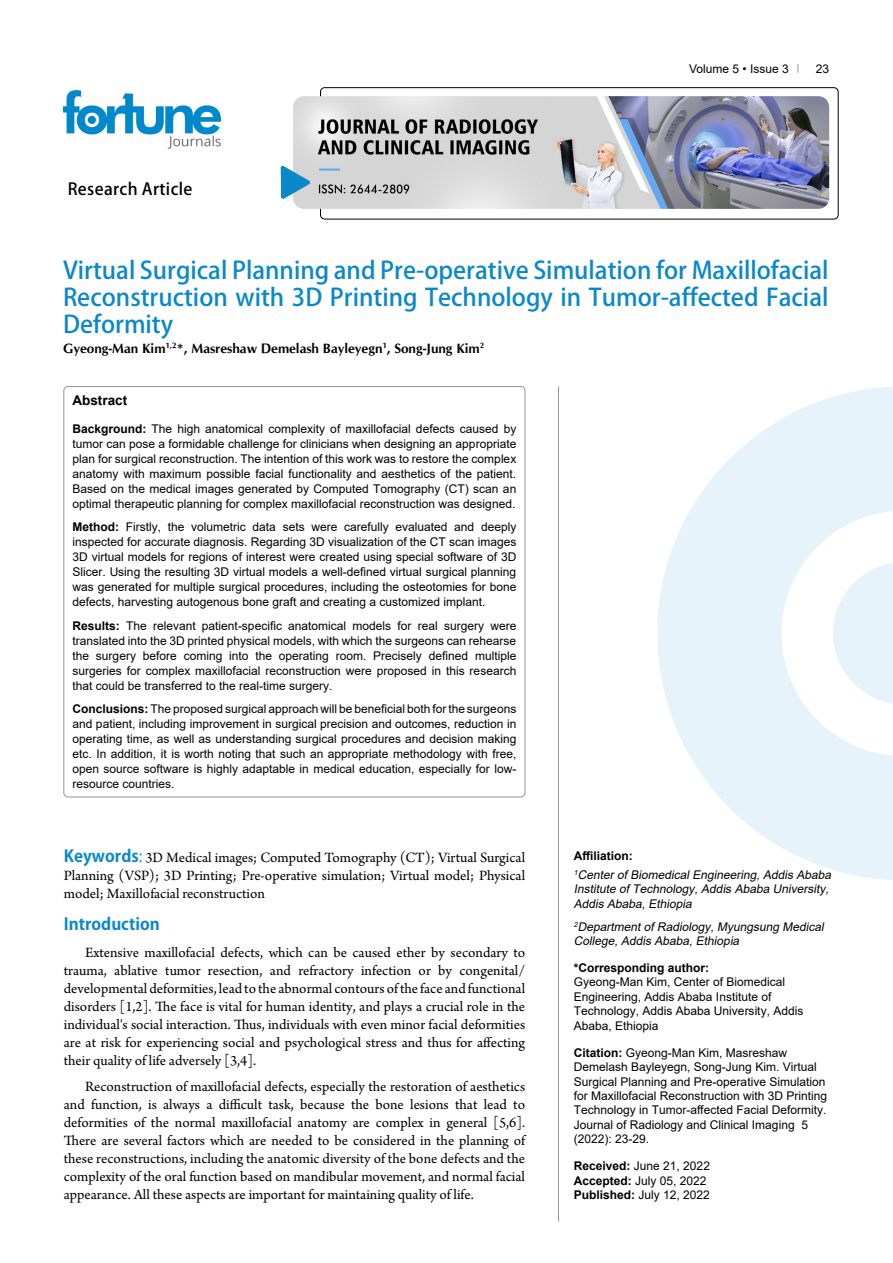
<style>
.page{position:relative;width:893px;height:1263px;background:#fff}
.page>*{position:absolute;margin:0;border:0;box-sizing:border-box;transform-origin:0 0}
.t1{font:24px/27px "Adobe Heiti Std";color:#0a88ca;text-align:justify}
.t2{font:16.5px "Adobe Heiti Std";letter-spacing:.02em;color:#000}
.t3{font:700 16.5px "Koz Go Pr 6 N";color:#0a88ca}
.t4{font:15px/18px "Arno Pro";color:#000;text-align:justify}
.t5{font:700 13.5px "CG Omega";color:#000}
.t6{font:700 13.5px "Arial";color:#000}
.t7{font:12px/15px "Arial";color:#000;text-align:justify}
.t8{font:italic 12px/14.4px "Arial";color:#000}
.t9{font:700 12px "Arial";color:#000}
.s1{font-weight:700}
.s2{font-family:"Koz Go Pr 6 N";font-weight:700;font-size:16.5px;color:#0a88ca}
.s3{font-family:"Koz Go Pr 6 N";font-size:16.5px;color:#0a88ca}
.s4{font-weight:700;font-style:normal}
</style>
<div class="page">
<div style="left:320px;top:87px;width:518px;height:132px;border:1px solid #000;border-radius:4px"></div>
<img style="left:64px;top:90px;width:157px;height:59px">
<img style="left:293px;top:96px;width:536px;height:113px">
<svg style="left:281px;top:166px;width:29px;height:33px"></svg>
<svg style="left:657px;top:387px;width:236px;height:493px;fill:#e6f3fa"></svg>
<svg style="left:833px;top:562px;width:60px;height:143px"></svg>
<hr style="left:558px;top:386px;width:1px;height:835px;background:#939598">
<h2 class="t2" style="left:68px;top:179px;width:126px">Research Article</h2>
<p class="t7" style="left:689px;top:61px;width:101px">Volume 5 • Issue 3</p>
<p class="t7" style="left:816px;top:61px;width:15px">23</p>
<h1 class="t1" style="left:63px;top:257px;width:767px">Virtual Surgical Planning and Pre-operative Simulation for Maxillofacial Reconstruction with 3D Printing Technology in Tumor-affected Facial Deformity</h1>
<p class="t5" style="left:63px;top:340px;width:423px">Gyeong-Man Kim<sup>1,2</sup>*, Masreshaw Demelash Bayleyegn<sup>1</sup>, Song-Jung Kim<sup>2</sup></p>
<p class="t6" style="left:72px;top:391px;width:56px">Abstract</p>
<p class="t7" style="left:72px;top:421px;width:445px"><span class="s1">Background:</span> The high anatomical complexity of maxillofacial defects caused by tumor can pose a formidable challenge for clinicians when designing an appropriate plan for surgical reconstruction. The intention of this work was to restore the complex anatomy with maximum possible facial functionality and aesthetics of the patient.<br>Based on the medical images generated by Computed Tomography (CT) scan an optimal therapeutic planning for complex maxillofacial reconstruction was designed.</p>
<p class="t7" style="left:72px;top:519px;width:445px"><span class="s1">Method:</span> Firstly, the volumetric data sets were carefully evaluated and deeply inspected for accurate diagnosis. Regarding 3D visualization of the CT scan images 3D virtual models for regions of interest were created using special software of 3D Slicer. Using the resulting 3D virtual models a well-defined virtual surgical planning was generated for multiple surgical procedures, including the osteotomies for bone defects, harvesting autogenous bone graft and creating a customized implant.</p>
<p class="t7" style="left:72px;top:618px;width:445px"><span class="s1">Results:</span> The relevant patient-specific anatomical models for real surgery were translated into the 3D printed physical models, with which the surgeons can rehearse the surgery before coming into the operating room. Precisely defined multiple surgeries for complex maxillofacial reconstruction were proposed in this research that could be transferred to the real-time surgery.</p>
<p class="t7" style="left:72px;top:701px;width:445px"><span class="s1">Conclusions:</span> The proposed surgical approach will be beneficial both for the surgeons and patient, including improvement in surgical precision and outcomes, reduction in operating time, as well as understanding surgical procedures and decision making etc. In addition, it is worth noting that such an appropriate methodology with free, open source software is highly adaptable in medical education, especially for low&shy;resource countries.</p>
<p class="t4" style="left:64px;top:849px;width:463px"><span class="s2">Keywords</span><span class="s3">:</span> 3D Medical images; Computed Tomography (CT); Virtual Surgical Planning (VSP); 3D Printing; Pre-operative simulation; Virtual model; Physical model; Maxillofacial reconstruction</p>
<h2 class="t3" style="left:64px;top:915px;width:98px">Introduction</h2>
<p class="t4" style="left:64px;top:944px;width:463px;text-indent:21px">Extensive maxillofacial defects, which can be caused ether by secondary to trauma, ablative tumor resection, and refractory infection or by congenital/ developmental deformities, lead to the abnormal contours of the face and functional disorders [1,2]. The face is vital for human identity, and plays a crucial role in the individual's social interaction. Thus, individuals with even minor facial deformities are at risk for experiencing social and psychological stress and thus for affecting their quality of life adversely [3,4].</p>
<p class="t4" style="left:64px;top:1078px;width:463px;text-indent:21px">Reconstruction of maxillofacial defects, especially the restoration of aesthetics and function, is always a difficult task, because the bone lesions that lead to deformities of the normal maxillofacial anatomy are complex in general [5,6].<br>There are several factors which are needed to be considered in the planning of these reconstructions, including the anatomic diversity of the bone defects and the complexity of the oral function based on mandibular movement, and normal facial appearance. All these aspects are important for maintaining quality of life.</p>
<p class="t8" style="left:574px;top:846px;width:262px;line-height:18.6px"><span class="s4">Affiliation:<br></span><sup>1</sup>CenterofBiomedicalEngineering,Addis Ababa</p>
<p class="t8" style="left:574px;top:882px;width:259px">Institute ofTechnology,Addis Ababa University,<br>Addis Ababa,Ethiopia</p>
<p class="t8" style="left:574px;top:919px;width:254px"><sup>2</sup>DepartmentofRadiology,Myungsung Medical<br>College,Addis Ababa,Ethiopia</p>
<p class="t9" style="left:574px;top:959px;width:137px">*Corresponding author:</p>
<p class="t7" style="left:574px;top:975px;width:231px;line-height:14.4px;text-align:left">Gyeong-Man Kim, Center of Biomedical Engineering, Addis Ababa Institute of Technology, Addis Ababa University, Addis Ababa, Ethiopia</p>
<p class="t7" style="left:574px;top:1045px;width:255px;line-height:14.4px;text-align:left"><span class="s1">Citation:</span> Gyeong-Man Kim, Masreshaw Demelash Bayleyegn, Song-Jung Kim. Virtual Surgical Planning and Pre-operative Simulation for Maxillofacial Reconstruction with 3D Printing Technology in Tumor-affected Facial Deformity.<br>Journal of Radiology and Clinical Imaging 5 (2022): 23-29.</p>
<p class="t7" style="left:574px;top:1159px;width:138px;line-height:14.4px;text-align:left"><span class="s1">Received:</span> June 21, 2022<br><span class="s1">Accepted:</span> July 05, 2022<br><span class="s1">Published:</span> July 12, 2022</p>
</div>
